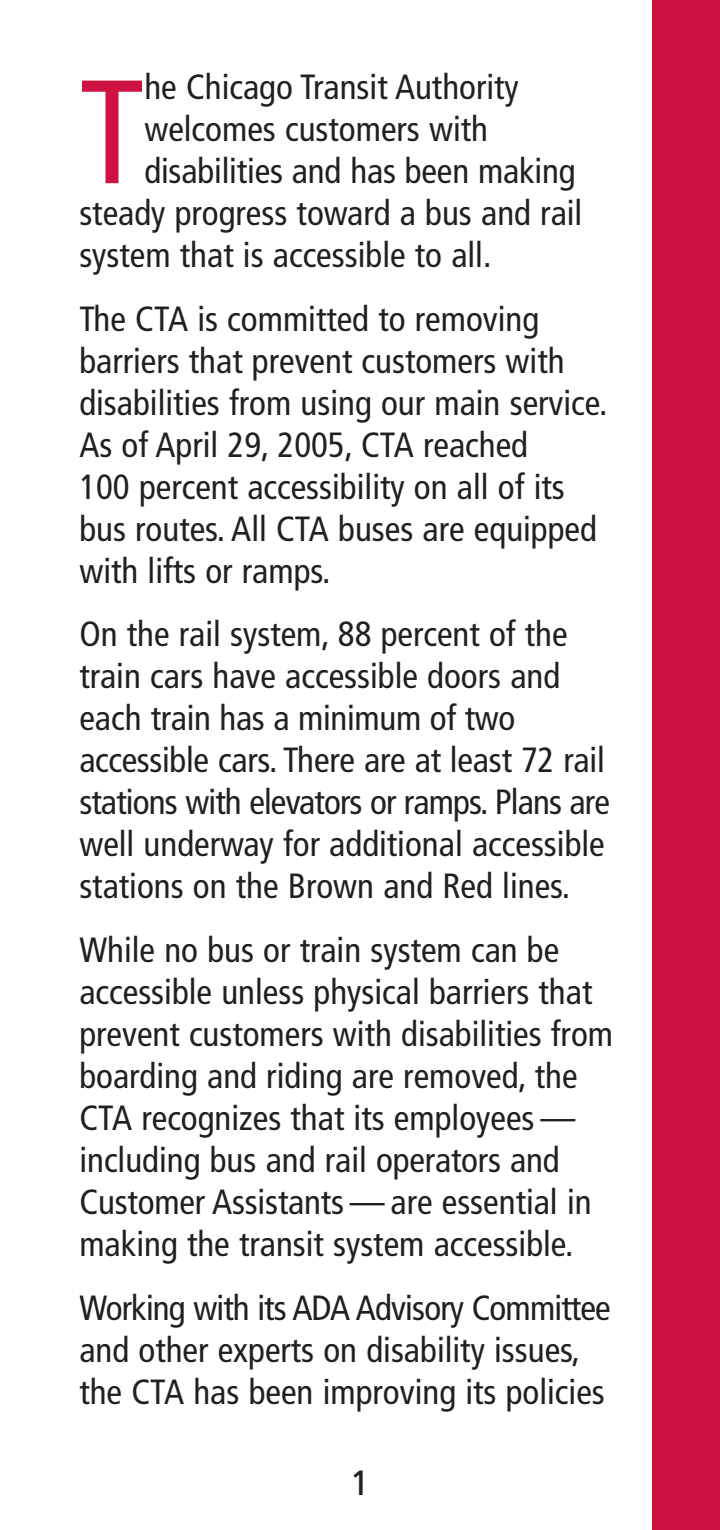
<style>
.page{position:relative;width:720px;height:1530px;background:#fff}
.page>*{position:absolute;margin:0;border:0;box-sizing:border-box;transform-origin:0 0}
.t1{font:condensed 147px "Frutiger";color:#cd1141}
.t2{font:condensed 35px/42px "Frutiger";color:#231f20}
.t3{font:35px "Frutiger";color:#231f20}
</style>
<div class="page">
<div style="left:652px;top:0;width:68px;height:1530px;background:#cd1141"></div>
<h1 class="t1" style="left:79px;top:73px;width:67px">T</h1>
<p class="t2" style="left:144px;top:69px;width:376px">he Chicago Transit Authority</p>
<p class="t2" style="left:144px;top:111px;width:345px">welcomes customers with</p>
<p class="t2" style="left:144px;top:153px;width:433px">disabilities and has been making</p>
<p class="t2" style="left:79px;top:195px;width:505px">steady progress toward a bus and rail</p>
<p class="t2" style="left:79px;top:237px;width:414px">system that is accessible to all.</p>
<p class="t2" style="left:79px;top:300px;width:530px">The CTA is committed to removing barriers that prevent customers with disabilities from using our main service.<br>As of April 29, 2005, CTA reached<br>100 percent accessibility on all of its bus routes. All CTA buses are equipped with lifts or ramps.</p>
<p class="t2" style="left:79px;top:616px;width:532px">On the rail system, 88 percent of the train cars have accessible doors and each train has a minimum of two accessible cars. There are at least 72 rail stations with elevators or ramps. Plans are well underway for additional accessible stations on the Brown and Red lines.</p>
<p class="t2" style="left:79px;top:932px;width:535px">While no bus or train system can be accessible unless physical barriers that prevent customers with disabilities from boarding and riding are removed, the CTA recognizes that its employees — including bus and rail operators and Customer Assistants — are essential in making the transit system accessible.</p>
<p class="t2" style="left:79px;top:1289px;width:533px">Working with its ADA Advisory Committee and other experts on disability issues, the CTA has been improving its policies</p>
<p class="t3" style="left:350px;top:1468px;width:21px">1</p>
</div>
